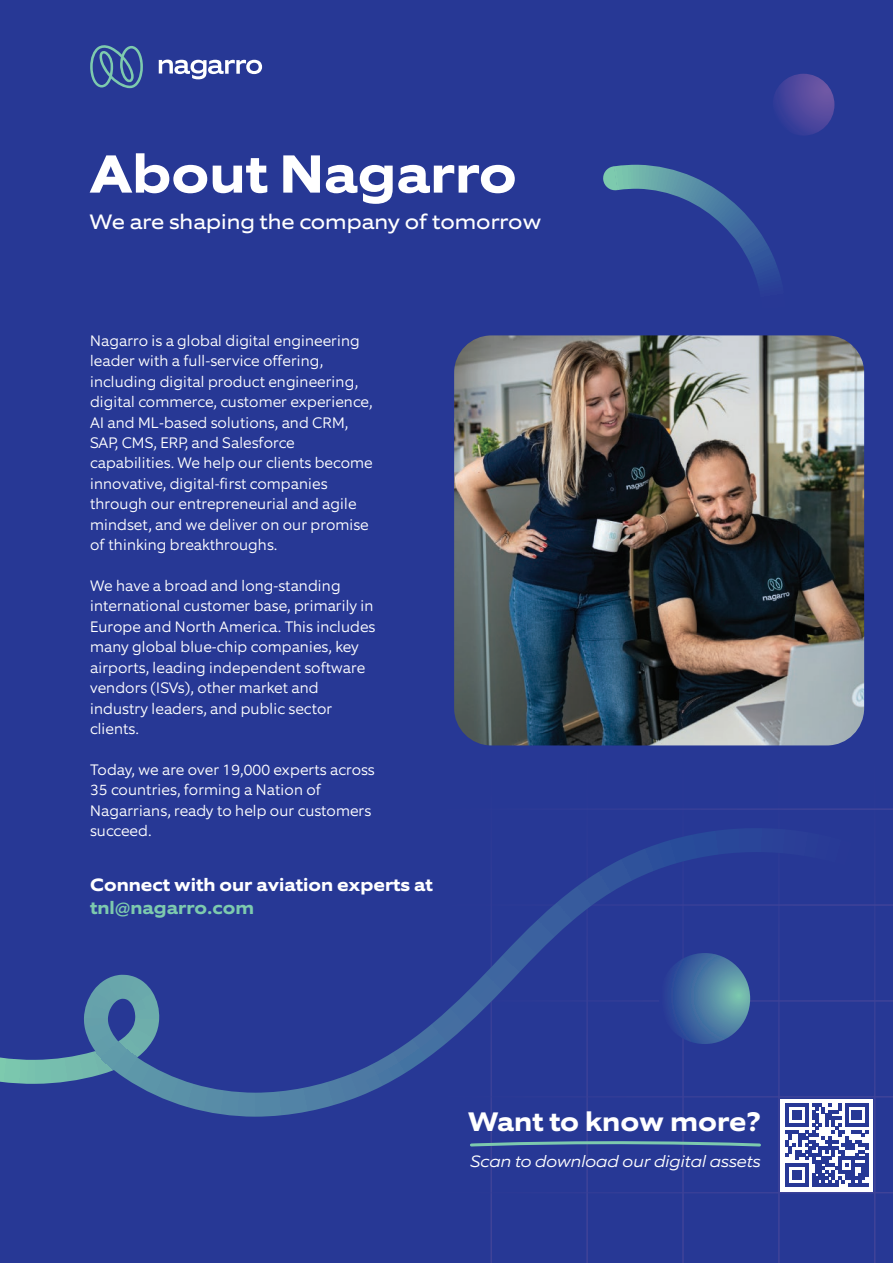
<style>
.page{position:relative;width:893px;height:1263px;background:#fff}
.page>*{position:absolute;margin:0;border:0;box-sizing:border-box;transform-origin:0 0}
.t1{font:700 54px "Equip Extended";color:#fff}
.t2{font:700 27px "Equip Extended";color:#fff}
.t3{font:21px "Equip Extended";color:#fff}
.t4{font:700 18px "Equip Extended";color:#fff}
.t5{font:700 18px "Equip Extended";color:#7dcaae}
.t6{font:italic 300 16.5px "Equip Extended";color:#fff}
.t7{font:300 15.3px/20.4px "Equip";color:#fff}
</style>
<div class="page">
<div style="left:0;top:0;width:893px;height:1260px;background:#273895"></div>
<svg style="left:159px;top:60px;width:103px;height:19px"></svg>
<svg style="left:90px;top:45px;width:53px;height:43px"></svg>
<svg style="left:603px;top:165px;width:178px;height:121px"></svg>
<hr style="left:490px;top:713px;width:2px;height:550px;background:#fff">
<hr style="left:586px;top:713px;width:2px;height:550px;background:#fff">
<hr style="left:682px;top:713px;width:2px;height:550px;background:#fff">
<hr style="left:778px;top:713px;width:2px;height:550px;background:#fff">
<hr style="left:874px;top:713px;width:1px;height:550px;background:#fff">
<hr style="left:395px;top:808px;width:498px;height:2px;background:#fff">
<hr style="left:395px;top:904px;width:498px;height:2px;background:#fff">
<hr style="left:395px;top:1000px;width:498px;height:2px;background:#fff">
<hr style="left:395px;top:1096px;width:498px;height:1px;background:#fff">
<hr style="left:395px;top:1192px;width:498px;height:1px;background:#fff">
<svg style="left:772px;top:74px;width:62px;height:62px"></svg>
<img style="left:454px;top:335px;width:410px;height:410px">
<svg style="left:0;top:828px;width:854px;height:289px"></svg>
<svg style="left:846px;top:843px;width:8px;height:25px"></svg>
<div style="left:781px;top:1099px;width:92px;height:92px;background:#fff"></div>
<svg style="left:785px;top:1103px;width:83px;height:83px"></svg>
<svg style="left:470px;top:1140px;width:291px;height:8px"></svg>
<h1 class="t1" style="left:89px;top:140px;width:429px">About Nagarro</h1>
<h3 class="t3" style="left:90px;top:209px;width:453px">We are shaping the company of tomorrow</h3>
<p class="t7" style="left:90px;top:331px;width:284px">Nagarro is a global digital engineering leader with a full-service offering, including digital product engineering, digital commerce, customer experience, AI and ML-based solutions, and CRM, SAP, CMS, ERP, and Salesforce capabilities. We help our clients become innovative, digital-first companies through our entrepreneurial and agile mindset, and we deliver on our promise of thinking breakthroughs.</p>
<p class="t7" style="left:90px;top:576px;width:287px">We have a broad and long-standing international customer base, primarily in Europe and North America. This includes many global blue-chip companies, key airports, leading independent software vendors (ISVs), other market and industry leaders, and public sector clients.</p>
<p class="t7" style="left:90px;top:760px;width:286px">Today, we are over 19,000 experts across<br>35 countries, forming a Nation of<br>Nagarrians, ready to help our customers succeed.</p>
<p class="t4" style="left:90px;top:873px;width:344px">Connect with our aviation experts at</p>
<p class="t5" style="left:90px;top:896px;width:165px">tnl@nagarro.com</p>
<h2 class="t2" style="left:468px;top:1105px;width:294px">Want to know more?</h2>
<p class="t6" style="left:470px;top:1151px;width:292px">Scan to download our digital assets</p>
</div>
